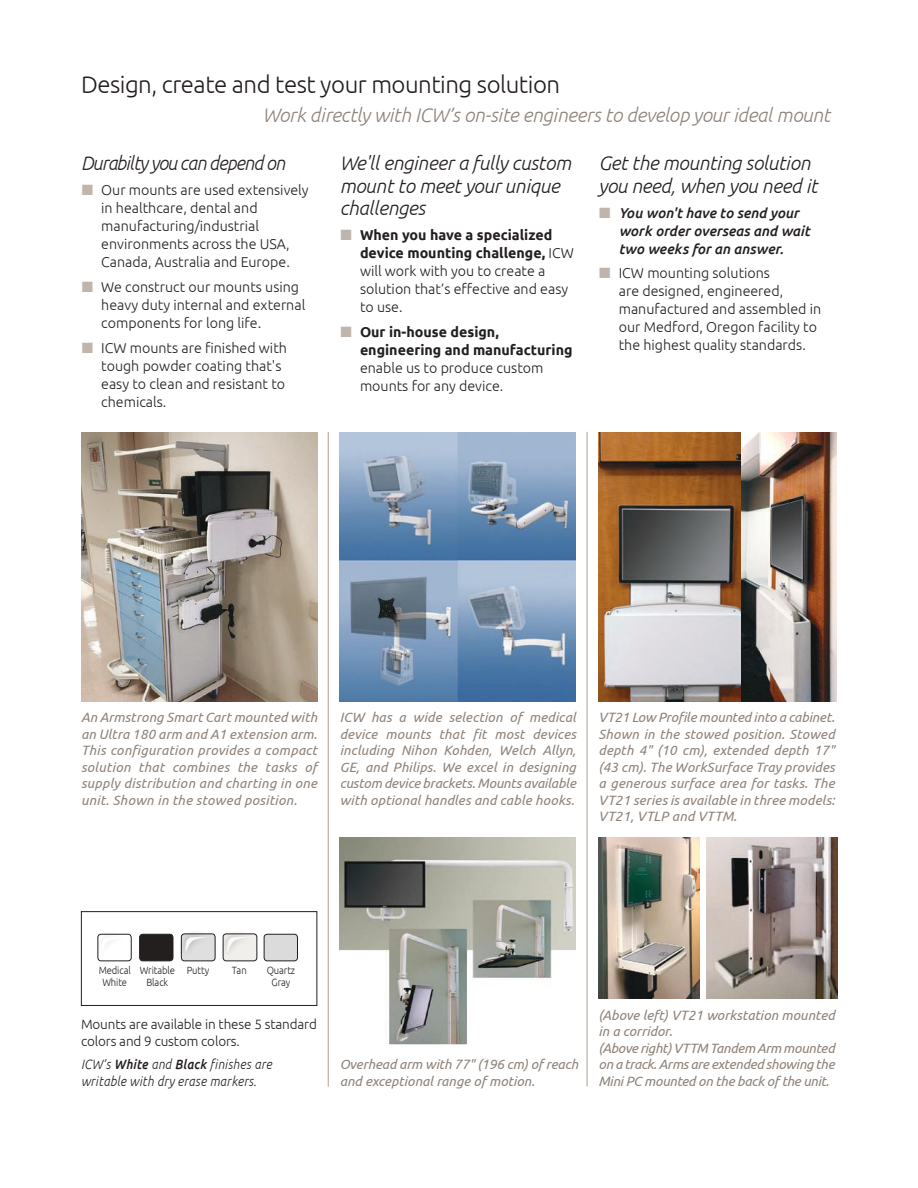
<style>
.page{position:relative;width:918px;height:1188px;background:#fff}
.page>*{position:absolute;margin:0;border:0;box-sizing:border-box;transform-origin:0 0}
.t1{font:300 24px "Ubuntu";letter-spacing:-.02em;color:#241f1f}
.t2{font:italic 300 19.5px/22.5px "Ubuntu";letter-spacing:-.01em;color:#241f1f}
.t3{font:italic 300 19.5px "Ubuntu";letter-spacing:-.01em;color:#8f837a}
.t4{font:italic 300 19.5px "Ubuntu";letter-spacing:-.04em;color:#241f1f;scale:.95 1}
.t5{font:300 14.25px/18px "Ubuntu";color:#241f1f}
.t6{font:italic 500 14.25px/18px "Ubuntu";color:#241f1f}
.t7{font:700 14.25px/18px "Ubuntu";color:#241f1f}
.t8{font:italic 13.5px/16.5px "Ubuntu";color:#8f837a;text-align:justify}
.t9{font:italic 13.5px/16.5px "Ubuntu";letter-spacing:-.02em;color:#8f837a}
.t10{font:300 13.5px/16.2px "Ubuntu";letter-spacing:-.01em;color:#241f1f}
.t11{font:italic 300 13.5px/16.5px "Ubuntu";letter-spacing:.025em;color:#241f1f;scale:.9 1}
.t12{font:300 10.5px/12px "Ubuntu";letter-spacing:-.01em;color:#241f1f;text-align:center;scale:.9 1}
.s1{font-weight:700}
.s2{font-weight:500}
</style>
<div class="page">
<hr style="left:328px;top:432px;width:1px;height:655px;background:#b4a193">
<hr style="left:587px;top:432px;width:1px;height:655px;background:#b4a193">
<img style="left:340px;top:432px;width:236px;height:270px">
<img style="left:81px;top:432px;width:236px;height:270px">
<img style="left:740px;top:432px;width:97px;height:270px">
<img style="left:598px;top:432px;width:142px;height:270px">
<div style="left:81px;top:911px;width:236px;height:95px;border:1px solid #241f1f"></div>
<div style="left:223px;top:934px;width:34px;height:27px;background:#f1efeb;border-radius:3px"></div>
<div style="left:223px;top:934px;width:34px;height:27px;border:1px solid #241f1f;border-radius:3px"></div>
<div style="left:219px;top:929px;width:35px;height:29px;background:#241f1f;opacity:.35"></div>
<svg style="left:225px;top:937px;width:24px;height:16px"></svg>
<div style="left:181px;top:934px;width:34px;height:27px;background:#e0dfdf;border-radius:3px"></div>
<div style="left:181px;top:934px;width:34px;height:27px;border:1px solid #241f1f;border-radius:3px"></div>
<div style="left:178px;top:929px;width:34px;height:29px;background:#241f1f;opacity:.35"></div>
<svg style="left:183px;top:937px;width:24px;height:16px"></svg>
<div style="left:98px;top:934px;width:33px;height:27px;border:1px solid #241f1f;border-radius:3px"></div>
<div style="left:140px;top:934px;width:33px;height:27px;background:#241f1f;border-radius:3px"></div>
<div style="left:139px;top:934px;width:34px;height:27px;border:1px solid #241f1f;border-radius:3px"></div>
<div style="left:264px;top:934px;width:33px;height:27px;background:#dcdbdb;border-radius:3px"></div>
<div style="left:264px;top:934px;width:34px;height:27px;border:1px solid #241f1f;border-radius:3px"></div>
<div style="left:93px;top:929px;width:35px;height:29px;background:#241f1f;opacity:.15"></div>
<svg style="left:99px;top:937px;width:24px;height:16px"></svg>
<img style="left:598px;top:837px;width:102px;height:162px">
<img style="left:706px;top:837px;width:131px;height:162px">
<img style="left:340px;top:837px;width:236px;height:208px">
<h1 class="t1" style="left:81px;top:70px;width:481px">Design, create and test your mounting solution</h1>
<h2 class="t3" style="left:263px;top:103px;width:569px">Work directly with ICW’s on-site engineers to develop your ideal mount</h2>
<h2 class="t4" style="left:81px;top:152px;width:217px">Durabilty you can depend on</h2>
<p class="t5" style="left:101px;top:181px;width:209px">Our mounts are used extensively in healthcare, dental and manufacturing/industrial environments across the USA,<br>Canada, Australia and Europe.</p>
<p class="t5" style="left:101px;top:277px;width:206px">We construct our mounts using heavy duty internal and external components for long life.</p>
<p class="t5" style="left:101px;top:338px;width:187px">ICW mounts are finished with tough powder coating that's easy to clean and resistant to chemicals.</p>
<h2 class="t2" style="left:340px;top:152px;width:233px">We'll engineer a fully custom mount to meet your unique challenges</h2>
<p class="t5" style="left:360px;top:226px;width:215px"><span class="s1">When you have a specialized device mounting challenge,</span> I CW will work with you to create a solution that’s effective and easy to use.</p>
<p class="t7" style="left:360px;top:323px;width:214px">Our in-house design, engineering and manufacturing</p>
<p class="t5" style="left:360px;top:358px;width:185px">enable us to produce custom mounts for any device.</p>
<h2 class="t2" style="left:598px;top:152px;width:220px">Get the mounting solution you need, when you need it</h2>
<p class="t6" style="left:619px;top:203px;width:193px">You won't have to send your work order overseas and wait two weeks for an answer.</p>
<p class="t5" style="left:619px;top:264px;width:204px">ICW mounting solutions<br>are designed, engineered, manufactured and assembled in our Medford, Oregon facility to the highest quality standards.</p>
<p class="t8" style="left:81px;top:709px;width:238px">An Armstrong Smart Cart mounted with an Ultra 180 arm and A1 extension arm.<br>This configuration provides a compact solution that combines the tasks of supply distribution and charting in one unit. Shown in the stowed position.</p>
<p class="t8" style="left:598px;top:709px;width:238px">VT21 Low Profile mounted into a cabinet.<br>Shown in the stowed position. Stowed depth 4" (10 cm), extended depth 17" (43 cm). The WorkSurface Tray provides a generous surface area for tasks. The VT21 series is available in three models:<br>VT21, VTLP and VTTM.</p>
<p class="t8" style="left:340px;top:709px;width:238px">ICW has a wide selection of medical device mounts that fit most devices including Nihon Kohden, Welch Allyn, GE, and Philips. We excel in designing custom device brackets. Mounts available with optional handles and cable hooks.</p>
<p class="t12" style="left:99px;top:964px;width:37px">Medical<br>White</p>
<p class="t12" style="left:187px;top:964px;width:26px">Putty</p>
<p class="t12" style="left:232px;top:964px;width:18px">Tan</p>
<p class="t12" style="left:267px;top:964px;width:33px">Quartz<br>Gray</p>
<p class="t12" style="left:140px;top:964px;width:41px">Writable<br>Black</p>
<p class="t10" style="left:81px;top:1016px;width:238px">Mounts are available in these 5 standard colors and 9 custom colors.</p>
<p class="t11" style="left:81px;top:1056px;width:213px">ICW’s <span class="s2">White</span> and <span class="s2">Black</span> finishes are writable with dry erase markers.</p>
<p class="t8" style="left:340px;top:1056px;width:240px">Overhead arm with 77" (196 cm) of reach and exceptional range of motion.</p>
<p class="t9" style="left:598px;top:1006px;width:238px">(Above left) VT21 workstation mounted in a corridor.<br>(Above right) VTTM Tandem Arm mounted on a track. Arms are extended showing the Mini PC mounted on the back of the unit.</p>
</div>
